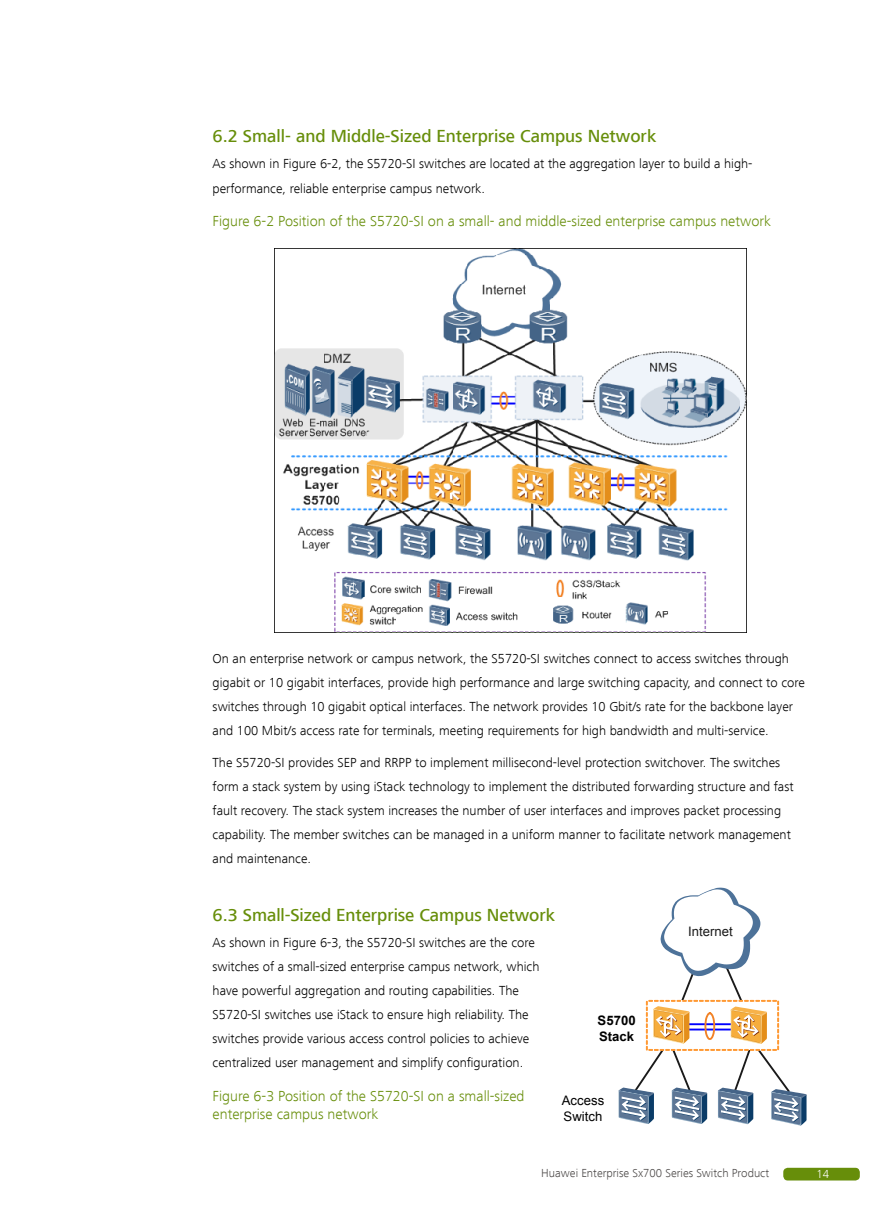
<style>
.page{position:relative;width:893px;height:1212px;background:#fff}
.page>*{position:absolute;margin:0;border:0;box-sizing:border-box;transform-origin:0 0}
.t1{font:500 18px "Frutiger Next LT";color:#678e0a}
.t2{font:300 15px/18px "Frutiger Next LT";color:#678e0a}
.t3{font:300 13.5px/24px "Frutiger Next LT";color:#000}
.t4{font:13.05px/15.8px "Arial";color:#000}
.t5{font:700 13.05px/15.8px "Arial";letter-spacing:.005em;color:#000}
.t6{font:13.05px "Arial";color:#1a1a1a}
.t7{font:300 12px "Frutiger Next LT";color:#4c4948}
.t8{font:300 12px "Frutiger Next LT";color:#fff}
</style>
<div class="page">
<img style="left:274px;top:249px;width:472px;height:383px">
<svg style="left:619px;top:888px;width:187px;height:237px"></svg>
<div style="left:783px;top:1168px;width:77px;height:12px;background:#678e0a;border-radius:4px"></div>
<h1 class="t1" style="left:213px;top:126px;width:445px">6.2 Small- and Middle-Sized Enterprise Campus Network</h1>
<p class="t3" style="left:213px;top:152px;width:541px">As shown in Figure 6-2, the S5720-SI switches are located at the aggregation layer to build a high&shy;performance, reliable enterprise campus network.</p>
<p class="t2" style="left:213px;top:212px;width:560px">Figure 6-2 Position of the S5720-SI on a small- and middle-sized enterprise campus network</p>
<p class="t3" style="left:213px;top:646px;width:594px">On an enterprise network or campus network, the S5720-SI switches connect to access switches through gigabit or 10 gigabit interfaces, provide high performance and large switching capacity, and connect to core switches through 10 gigabit optical interfaces. The network provides 10 Gbit/s rate for the backbone layer and 100 Mbit/s access rate for terminals, meeting requirements for high bandwidth and multi-service.</p>
<p class="t3" style="left:213px;top:751px;width:583px">The S5720-SI provides SEP and RRPP to implement millisecond-level protection switchover. The switches form a stack system by using iStack technology to implement the distributed forwarding structure and fast fault recovery. The stack system increases the number of user interfaces and improves packet processing capability. The member switches can be managed in a uniform manner to facilitate network management and maintenance.</p>
<h1 class="t1" style="left:213px;top:905px;width:344px">6.3 Small-Sized Enterprise Campus Network</h1>
<p class="t3" style="left:213px;top:931px;width:328px">As shown in Figure 6-3, the S5720-SI switches are the core switches of a small-sized enterprise campus network, which have powerful aggregation and routing capabilities. The S5720-SI switches use iStack to ensure high reliability. The switches provide various access control policies to achieve centralized user management and simplify configuration.</p>
<p class="t2" style="left:213px;top:1087px;width:313px">Figure 6-3 Position of the S5720-SI on a small-sized enterprise campus network</p>
<p class="t5" style="left:597px;top:1013px;width:40px">S5700<br>Stack</p>
<p class="t4" style="left:562px;top:1092px;width:44px">Access<br>Switch</p>
<p class="t6" style="left:688px;top:922px;width:46px">Internet</p>
<p class="t7" style="left:541px;top:1167px;width:229px">Huawei Enterprise Sx700 Series Switch Product</p>
<p class="t8" style="left:816px;top:1167px;width:14px">14</p>
</div>
